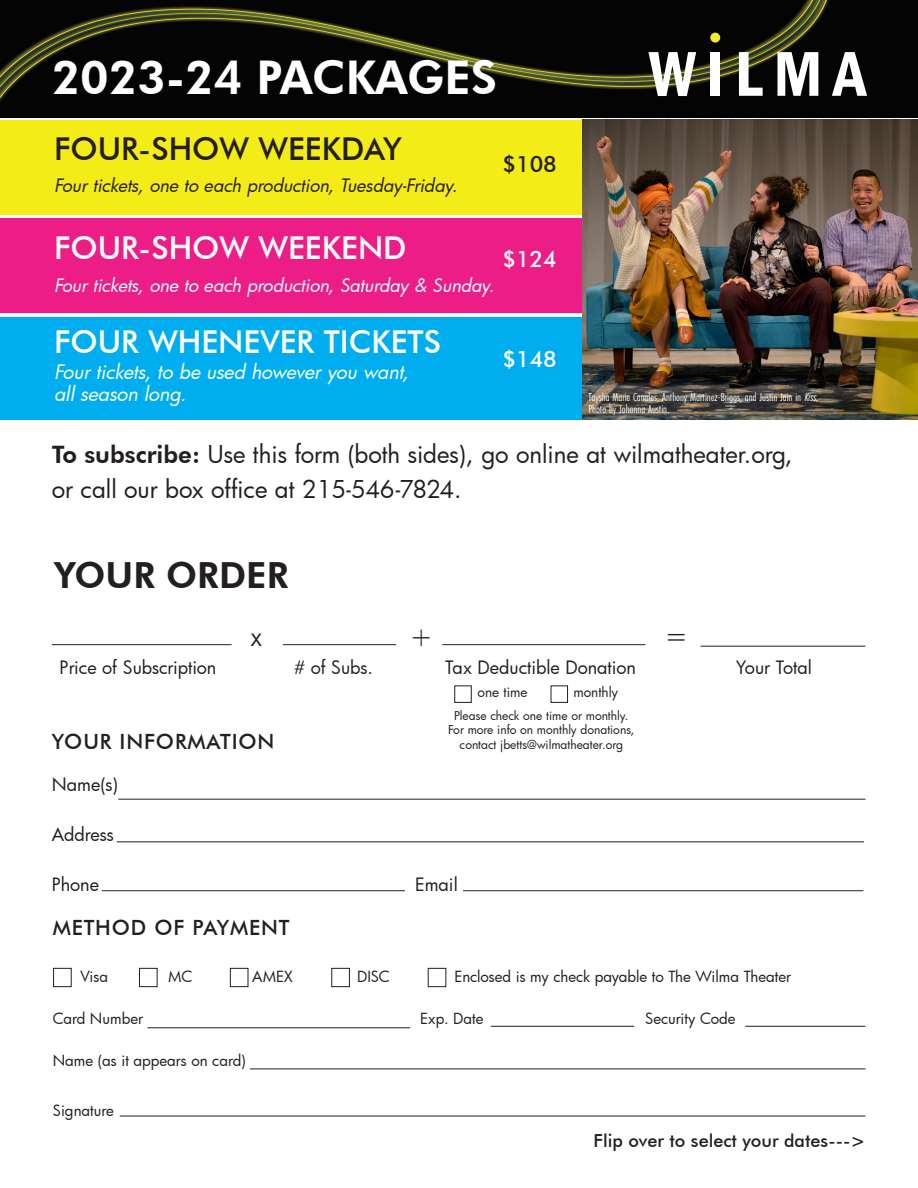
<style>
.page{position:relative;width:918px;height:1188px;background:#fff}
.page>*{position:absolute;margin:0;border:0;box-sizing:border-box;transform-origin:0 0}
.t1{font:800 46.5px "Futura BT";color:#fff}
.t2{font:800 36px "Futura BT";color:#231f20}
.t3{font:500 31.5px "Futura BT";color:#fff}
.t4{font:500 31.5px "Futura BT";color:#231f20}
.t5{font:300 28.5px "Futura BT";color:#231f20}
.t6{font:24px/34.5px "Futura";color:#231f20}
.t7{font:500 22.5px "Futura BT";color:#fff}
.t8{font:500 22.5px "Futura BT";color:#231f20}
.t9{font:500 21px "Futura BT";letter-spacing:.04em;color:#231f20}
.t10{font:italic 19.5px/22.5px "Futura";color:#fff}
.t11{font:18px "Futura";color:#231f20}
.t12{font:italic 18px "Futura";color:#fff}
.t13{font:italic 18px "Futura";color:#231f20}
.t14{font:500 18px "Futura BT";color:#231f20}
.t15{font:15px "Futura";color:#231f20}
.t16{font:13.5px "Futura";color:#231f20}
.t17{font:12px/14.4px "Futura";color:#231f20;text-align:center}
.t18{font:12px "Futura PT Cond";color:#fff}
.s1{font-style:italic}
.s2{font-family:"Futura BT";font-weight:800}
</style>
<div class="page">
<div style="left:0;top:120px;width:918px;height:94px;background:#f4ec17"></div>
<div style="left:0;top:218px;width:918px;height:95px;background:#ed1d88"></div>
<div style="left:0;top:317px;width:918px;height:102px;background:#00aeef"></div>
<img style="left:0;top:0;width:918px;height:117px">
<svg style="left:648px;top:52px;width:48px;height:44px"></svg>
<div style="left:710px;top:52px;width:10px;height:44px;background:#fff"></div>
<svg style="left:739px;top:52px;width:24px;height:44px"></svg>
<svg style="left:777px;top:52px;width:41px;height:44px"></svg>
<svg style="left:832px;top:52px;width:35px;height:44px"></svg>
<div style="left:710px;top:33px;width:10px;height:10px;background:#f4ed2f;border-radius:50%"></div>
<hr style="left:118px;top:799px;width:747px;height:1px;background:#231f20">
<hr style="left:117px;top:842px;width:747px;height:1px;background:#231f20">
<hr style="left:102px;top:890px;width:303px;height:1px;background:#231f20">
<hr style="left:463px;top:890px;width:400px;height:1px;background:#231f20">
<div style="left:53px;top:968px;width:19px;height:19px;border:1px solid #231f20"></div>
<div style="left:139px;top:968px;width:19px;height:19px;border:1px solid #231f20"></div>
<div style="left:230px;top:968px;width:18px;height:19px;border:1px solid #231f20"></div>
<div style="left:331px;top:968px;width:19px;height:19px;border:1px solid #231f20"></div>
<div style="left:428px;top:968px;width:18px;height:19px;border:1px solid #231f20"></div>
<hr style="left:250px;top:1069px;width:615px;height:1px;background:#231f20">
<hr style="left:120px;top:1116px;width:745px;height:1px;background:#231f20">
<hr style="left:147px;top:1027px;width:263px;height:1px;background:#231f20">
<hr style="left:491px;top:1026px;width:143px;height:1px;background:#231f20">
<hr style="left:745px;top:1026px;width:120px;height:1px;background:#231f20">
<img style="left:583px;top:120px;width:335px;height:299px">
<hr style="left:52px;top:644px;width:180px;height:1px;background:#231f20">
<hr style="left:283px;top:644px;width:113px;height:1px;background:#231f20">
<hr style="left:442px;top:644px;width:203px;height:1px;background:#231f20">
<hr style="left:701px;top:646px;width:164px;height:1px;background:#231f20">
<div style="left:551px;top:685px;width:17px;height:18px;border:1px solid #231f20"></div>
<div style="left:454px;top:685px;width:18px;height:18px;border:1px solid #231f20"></div>
<p class="t1" style="left:52px;top:49px;width:447px">2023-24 PACKAGES</p>
<p class="t4" style="left:54px;top:130px;width:349px">FOUR-SHOW WEEKDAY</p>
<p class="t13" style="left:54px;top:173px;width:409px">Four tickets, one to each production, Tuesday-Friday.</p>
<p class="t3" style="left:54px;top:228px;width:354px">FOUR-SHOW WEEKEND</p>
<p class="t12" style="left:54px;top:273px;width:446px">Four tickets, one to each production, Saturday &amp; Sunday.</p>
<p class="t8" style="left:502px;top:150px;width:56px">$108</p>
<p class="t7" style="left:502px;top:245px;width:56px">$124</p>
<p class="t3" style="left:54px;top:323px;width:388px">FOUR WHENEVER TICKETS</p>
<p class="t10" style="left:54px;top:360px;width:361px">Four tickets, to be used however you want, all season long.</p>
<p class="t7" style="left:502px;top:345px;width:56px">$148</p>
<p class="t18" style="left:589px;top:390px;width:233px">Taysha Marie Canales, Anthony Martinez-Briggs, and Justin Jain in <span class="s1">Kiss.</span></p>
<p class="t18" style="left:589px;top:402px;width:82px">Photo by Johanna Austin.</p>
<p class="t6" style="left:52px;top:437px;width:743px"><span class="s2">To subscribe:</span> Use this form (both sides), go online at wilmatheater.org, or call our box office at 215-546-7824.</p>
<p class="t2" style="left:54px;top:553px;width:236px">YOUR ORDER</p>
<p class="t5" style="left:251px;top:619px;width:13px">x</p>
<p class="t5" style="left:409px;top:619px;width:25px">+</p>
<p class="t5" style="left:665px;top:619px;width:25px">=</p>
<p class="t11" style="left:60px;top:655px;width:158px">Price of Subscription</p>
<p class="t11" style="left:294px;top:655px;width:80px"># of Subs.</p>
<p class="t11" style="left:445px;top:655px;width:192px">Tax Deductible Donation</p>
<p class="t11" style="left:736px;top:655px;width:78px">Your Total</p>
<p class="t9" style="left:52px;top:729px;width:224px">YOUR INFORMATION</p>
<p class="t16" style="left:478px;top:683px;width:51px">one time</p>
<p class="t16" style="left:573px;top:683px;width:46px">monthly</p>
<p class="t17" style="left:448px;top:708px;width:188px">Please check one time or monthly.<br>For more info on monthly donations, contact jbetts@wilmatheater.org</p>
<p class="t11" style="left:52px;top:772px;width:68px">Name(s)</p>
<p class="t11" style="left:52px;top:822px;width:64px">Address</p>
<p class="t11" style="left:52px;top:872px;width:49px">Phone</p>
<p class="t11" style="left:415px;top:872px;width:44px">Email</p>
<p class="t9" style="left:53px;top:915px;width:238px">METHOD OF PAYMENT</p>
<p class="t15" style="left:81px;top:967px;width:29px">Visa</p>
<p class="t15" style="left:168px;top:967px;width:26px">MC</p>
<p class="t15" style="left:252px;top:967px;width:42px">AMEX</p>
<p class="t15" style="left:357px;top:967px;width:34px">DISC</p>
<p class="t15" style="left:454px;top:967px;width:338px">Enclosed is my check payable to The Wilma Theater</p>
<p class="t15" style="left:53px;top:1009px;width:92px">Card Number</p>
<p class="t15" style="left:420px;top:1009px;width:65px">Exp. Date</p>
<p class="t15" style="left:645px;top:1009px;width:92px">Security Code</p>
<p class="t15" style="left:53px;top:1051px;width:194px">Name (as it appears on card)</p>
<p class="t15" style="left:53px;top:1100px;width:63px">Signature</p>
<p class="t14" style="left:594px;top:1129px;width:273px">Flip over to select your dates---&gt;</p>
</div>
